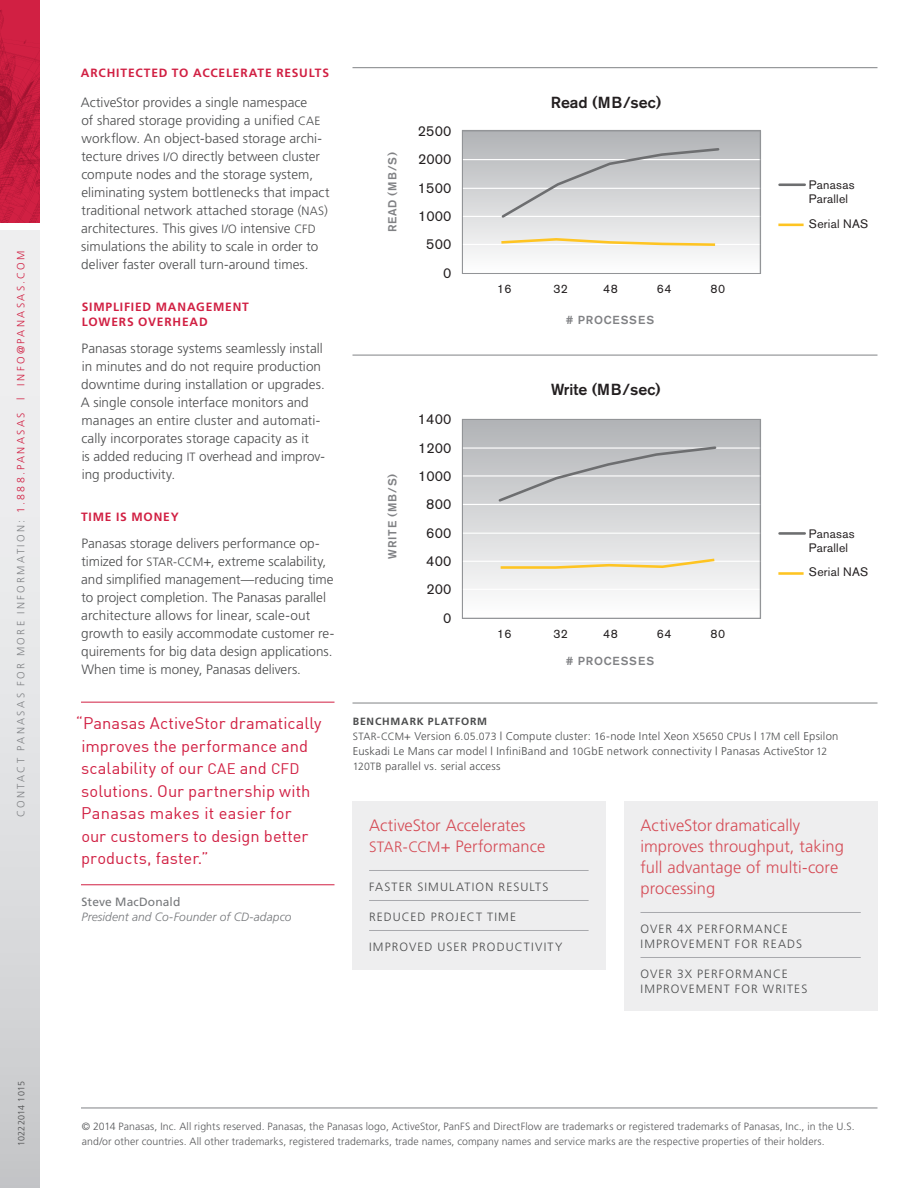
<style>
.page{position:relative;width:918px;height:1188px;background:#fff}
.page>*{position:absolute;margin:0;border:0;box-sizing:border-box;transform-origin:0 0}
.t1{font:16.5px/22.5px "DIN";color:#d12043}
.Callout_Body{font:300 16.5px/21px "Frutiger";color:#d54c56}
.t2{font:500 15.9px "Akzidenz Grotesk BE";color:#231f20}
.t3{font:14.25px/28.3px "Akzidenz Grotesk BE";color:#231f20;text-align:right}
.t4{font:300 13.5px/18px "Frutiger";color:#4b4c4d}
.t5{font:12.15px/14.1px "Akzidenz Grotesk BE";letter-spacing:.02em;color:#231f20}
.Sidebar_bullets{font:300 12px/15px "Frutiger";letter-spacing:.095em;color:#4b4c4d}
.Author_Job_Title{font:700 12px/15px "Frutiger";letter-spacing:.07em;color:#d12043}
.Author_Job_Title-2{font:italic 300 12px "Frutiger";letter-spacing:.005em;color:#76787b}
.Author{font:12px "Frutiger";letter-spacing:.01em;color:#76787b}
.t6{font:500 11.55px "Akzidenz Grotesk BE";letter-spacing:.07em;color:#808184}
.Sidebar_Headline_2{font:300 11.25px/15px "Frutiger";letter-spacing:.02em;color:#4b4c4d}
.t7{font:300 10.5px/15px "Frutiger";letter-spacing:.01em;color:#57585a}
.t8{font:300 10.5px "Frutiger";letter-spacing:.225em;color:#808285}
.Sidebar_Headline_2-2{font:700 10.5px "Frutiger";letter-spacing:.075em;color:#4b4c4d}
.t9{font:300 9px "Frutiger";letter-spacing:.025em;color:#4b4c4d}
.s1{color:#d12043}
.s2{font-size:12px}
.s3{font-size:15px}
.s4{font-size:10.5px}
</style>
<div class="page">
<div style="left:352px;top:802px;width:254px;height:168px;background:#eeeeef"></div>
<div style="left:624px;top:802px;width:254px;height:209px;background:#eeeeef"></div>
<hr style="left:81px;top:1108px;width:797px;height:1px;background:#808285">
<div style="left:0;top:231px;width:39px;height:957px;background:linear-gradient(to bottom,#f6f6f7,#cccdcf)"></div>
<img style="left:0;top:0;width:39px;height:222px">
<div style="left:462px;top:131px;width:299px;height:142px;background:linear-gradient(to bottom,#b1b3b6,#fefefe)"></div>
<hr style="left:462px;top:244px;width:298px;height:1px;background:#fff">
<hr style="left:462px;top:188px;width:299px;height:1px;background:#fff">
<hr style="left:462px;top:159px;width:299px;height:1px;background:#fff">
<hr style="left:462px;top:216px;width:299px;height:1px;background:#fff">
<div style="left:462px;top:130px;width:299px;height:144px;border:1px solid #929497"></div>
<svg style="left:499px;top:146px;width:222px;height:74px"></svg>
<svg style="left:499px;top:237px;width:219px;height:10px"></svg>
<hr style="left:778px;top:224px;width:26px;height:2px;background:#fec422">
<hr style="left:780px;top:183px;width:25px;height:3px;background:#6d6e70">
<div style="left:462px;top:419px;width:299px;height:199px;background:linear-gradient(to bottom,#b1b3b6,#fff)"></div>
<hr style="left:462px;top:589px;width:298px;height:1px;background:#fff">
<hr style="left:462px;top:533px;width:299px;height:1px;background:#fff">
<hr style="left:462px;top:504px;width:299px;height:1px;background:#fff">
<hr style="left:462px;top:475px;width:299px;height:2px;background:#fff">
<hr style="left:462px;top:447px;width:299px;height:2px;background:#fff">
<hr style="left:462px;top:561px;width:299px;height:1px;background:#fff">
<div style="left:462px;top:419px;width:299px;height:200px;border:1px solid #929497"></div>
<hr style="left:778px;top:572px;width:26px;height:3px;background:#fec422">
<hr style="left:780px;top:532px;width:25px;height:3px;background:#6d6e70">
<svg style="left:497px;top:445px;width:221px;height:59px"></svg>
<svg style="left:498px;top:557px;width:219px;height:13px"></svg>
<hr style="left:352px;top:67px;width:526px;height:1px;background:#808285">
<hr style="left:352px;top:355px;width:526px;height:1px;background:#808285">
<hr style="left:352px;top:703px;width:526px;height:1px;background:#808285">
<hr style="left:369px;top:870px;width:220px;height:1px;background:#a8a9ad">
<hr style="left:369px;top:900px;width:220px;height:1px;background:#a8a9ad">
<hr style="left:369px;top:930px;width:220px;height:1px;background:#a8a9ad">
<hr style="left:640px;top:912px;width:221px;height:1px;background:#a8a9ad">
<hr style="left:640px;top:957px;width:221px;height:1px;background:#a8a9ad">
<hr style="left:81px;top:702px;width:253px;height:1px;background:#d12043">
<hr style="left:81px;top:885px;width:253px;height:1px;background:#d12043">
<p class="t8" style="left:15px;top:817px;width:567px;rotate:-90deg">CONTACT PANASAS FOR MORE INFORMATION: <span class="s1">1.888.PANASAS | INFO@PANASAS.COM</span></p>
<p class="t9" style="left:16px;top:1146px;width:67px;rotate:-90deg">10222014 1015</p>
<p class="Author_Job_Title" style="left:81px;top:65px;width:250px">ARCHITECTED TO ACCELERATE RESULTS</p>
<p class="t4" style="left:81px;top:93px;width:250px">ActiveStor provides a single namespace<br>of shared storage providing a unified <span class="s2">CAE </span>workflow. An object-based storage archi&shy;tecture drives <span class="s2">I/O</span> directly between cluster compute nodes and the storage system, eliminating system bottlenecks that impact traditional network attached storage (<span class="s2">NAS</span>) architectures. This gives <span class="s2">I/O</span> intensive <span class="s2">CFD </span>simulations the ability to scale in order to deliver faster overall turn-around times.</p>
<p class="Author_Job_Title" style="left:82px;top:299px;width:169px">SIMPLIFIED MANAGEMENT<br>LOWERS OVERHEAD</p>
<p class="t4" style="left:81px;top:339px;width:246px">Panasas storage systems seamlessly install in minutes and do not require production downtime during installation or upgrades.<br>A single console interface monitors and manages an entire cluster and automati&shy;cally incorporates storage capacity as it<br>is added reducing <span class="s2">IT</span> overhead and improv&shy;ing productivity.</p>
<p class="Author_Job_Title" style="left:81px;top:509px;width:99px">TIME IS MONEY</p>
<p class="t4" style="left:81px;top:534px;width:254px">Panasas storage delivers performance op&shy;timized for <span class="s2">STAR-CCM</span>+, extreme scalability, and simplified management—reducing time to project completion. The Panasas parallel architecture allows for linear, scale-out growth to easily accommodate customer re&shy;quirements for big data design applications.<br>When time is money, Panasas delivers.</p>
<p class="t1" style="left:81px;top:712px;width:242px;text-indent:-5px">“Panasas ActiveStor dramatically improves the performance and scalability of our <span class="s3">CAE</span> and <span class="s3">CFD </span>solutions. Our partnership with<br>Panasas makes it easier for<br>our customers to design better products, faster.”</p>
<p class="Author" style="left:82px;top:895px;width:100px">Steve MacDonald</p>
<p class="Author_Job_Title-2" style="left:82px;top:910px;width:212px">President and Co-Founder of CD-adapco</p>
<p class="t6" style="left:385px;top:232px;width:82px;rotate:-90deg">READ (MB/S)</p>
<p class="t3" style="left:418px;top:117px;width:35px">2500<br>2000<br>1500<br>1000<br>500<br>0</p>
<p class="t3" style="left:418px;top:121px;width:35px">1500<br>1000<br>500<br>0</p>
<p class="t6" style="left:385px;top:559px;width:86px;rotate:-90deg">WRITE (MB/S)</p>
<p class="t3" style="left:418px;top:405px;width:35px">1400<br>1200<br>1000<br>800<br>600<br>400<br>200<br>0</p>
<p class="t3" style="left:418px;top:458px;width:35px;text-align:center">1400<br>1200<br>1000<br>800<br>600</p>
<p class="t2" style="left:551px;top:93px;width:112px">Read (MB/sec)</p>
<p class="t5" style="left:497px;top:282px;width:16px">16</p>
<p class="t5" style="left:553px;top:282px;width:16px">32</p>
<p class="t5" style="left:603px;top:282px;width:16px">48</p>
<p class="t5" style="left:657px;top:282px;width:16px">64</p>
<p class="t5" style="left:711px;top:282px;width:16px">80</p>
<p class="t6" style="left:566px;top:313px;width:90px"># PROCESSES</p>
<p class="t2" style="left:551px;top:380px;width:111px">Write (MB/sec)</p>
<p class="t5" style="left:497px;top:627px;width:16px">16</p>
<p class="t5" style="left:553px;top:627px;width:16px">32</p>
<p class="t5" style="left:603px;top:627px;width:16px">48</p>
<p class="t5" style="left:657px;top:627px;width:16px">64</p>
<p class="t5" style="left:711px;top:627px;width:16px">80</p>
<p class="t6" style="left:566px;top:654px;width:90px"># PROCESSES</p>
<p class="t5" style="left:809px;top:178px;width:47px">Panasas<br>Parallel</p>
<p class="t5" style="left:809px;top:216px;width:61px">Serial NAS</p>
<p class="t5" style="left:809px;top:526px;width:47px">Panasas<br>Parallel</p>
<p class="t5" style="left:809px;top:565px;width:61px">Serial NAS</p>
<p class="Sidebar_Headline_2-2" style="left:353px;top:715px;width:136px">BENCHMARK PLATFORM</p>
<p class="Sidebar_Headline_2" style="left:353px;top:729px;width:487px"><span class="s4">STAR-CCM</span>+ Version <span class="s4">6.05.073</span> | Compute cluster: <span class="s4">16</span>-node Intel Xeon <span class="s4">X5650 CPU</span>s | <span class="s4">17M</span> cell Epsilon<br>Euskadi Le Mans car model | InfiniBand and <span class="s4">10G</span>bE network connectivity | Panasas ActiveStor <span class="s4">12<br>120TB</span> parallel vs. serial access</p>
<p class="Callout_Body" style="left:369px;top:815px;width:178px">ActiveStor Accelerates<br><span class="s3">STAR-CCM</span>+ Performance</p>
<p class="Sidebar_bullets" style="left:369px;top:879px;width:181px">FASTER SIMULATION RESULTS</p>
<p class="Sidebar_bullets" style="left:369px;top:909px;width:148px">REDUCED PROJECT TIME</p>
<p class="Sidebar_bullets" style="left:369px;top:939px;width:195px">IMPROVED USER PRODUCTIVITY</p>
<p class="Callout_Body" style="left:640px;top:815px;width:205px">ActiveStor dramatically improves throughput, taking full advantage of multi-core processing</p>
<p class="Sidebar_bullets" style="left:640px;top:921px;width:163px">OVER 4X PERFORMANCE<br>IMPROVEMENT FOR READS</p>
<p class="Sidebar_bullets" style="left:640px;top:966px;width:168px">OVER 3X PERFORMANCE<br>IMPROVEMENT FOR WRITES</p>
<p class="t7" style="left:82px;top:1119px;width:775px">© 2014 Panasas, Inc. All rights reserved. Panasas, the Panasas logo, ActiveStor, PanFS and DirectFlow are trademarks or registered trademarks of Panasas, Inc., in the U.S. and/or other countries. All other trademarks, registered trademarks, trade names, company names and service marks are the respective properties of their holders.</p>
</div>
